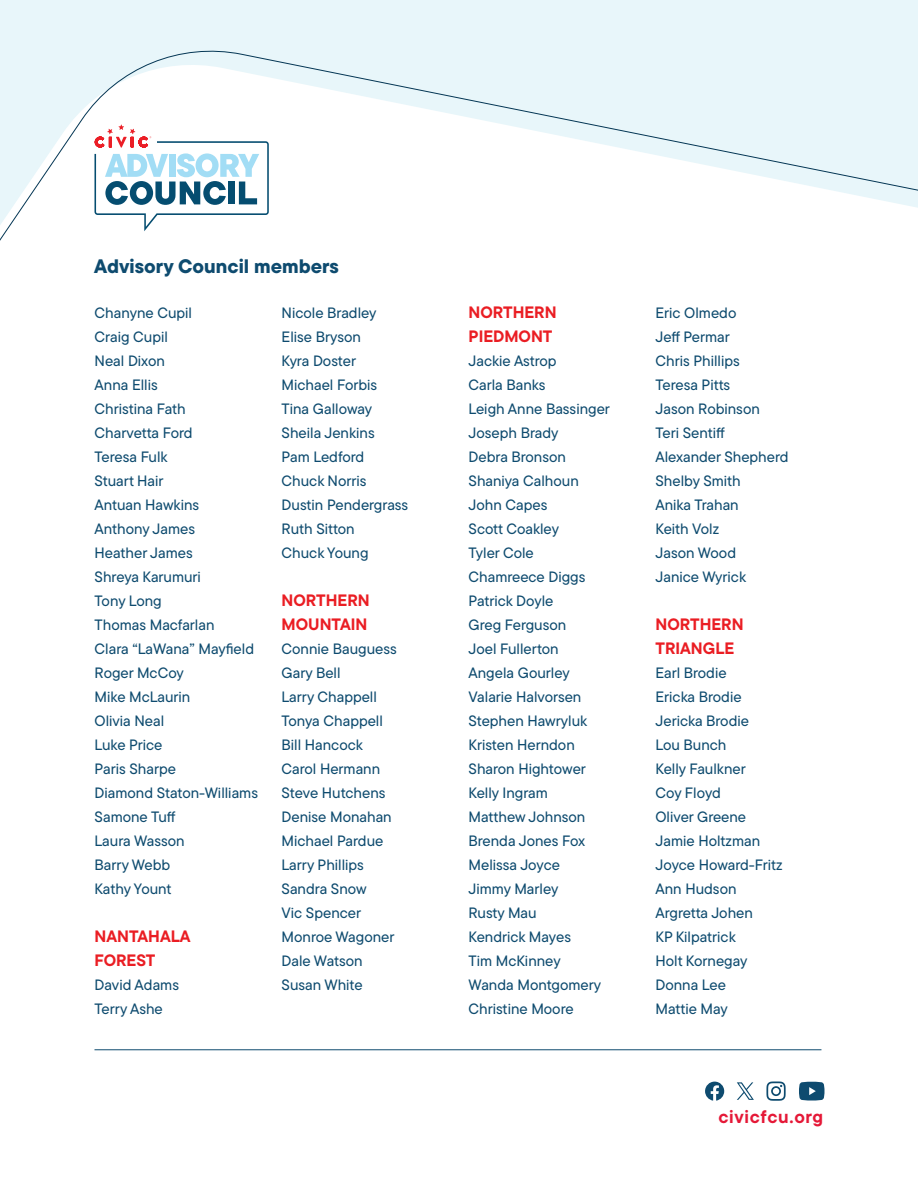
<style>
.page{position:relative;width:918px;height:1188px;background:#fff}
.page>*{position:absolute;margin:0;border:0;box-sizing:border-box;transform-origin:0 0}
.t1{font:800 19.5px "TT Commons Pro";color:#0e4b6f}
.t2{font:700 18px "TT Commons Pro";letter-spacing:.04em;color:#e51837}
.t3{font:700 16.5px/24px "TT Commons Pro";color:#ea1d23}
.t4{font:500 15px/24px "TT Commons Pro";color:#0e4b6f}
</style>
<div class="page">
<hr style="left:94px;top:1049px;width:727px;height:1px;background:#0e4b6f">
<svg style="left:799px;top:1082px;width:25px;height:19px"></svg>
<svg style="left:705px;top:1082px;width:19px;height:19px"></svg>
<svg style="left:766px;top:1081px;width:20px;height:20px"></svg>
<svg style="left:737px;top:1082px;width:17px;height:18px"></svg>
<svg style="left:0;top:0;width:918px;height:241px"></svg>
<h1 class="t1" style="left:94px;top:251px;width:246px">Advisory Council members</h1>
<p class="t4" style="left:95px;top:301px;width:165px">Chanyne Cupil<br>Craig Cupil<br>Neal Dixon<br>Anna Ellis<br>Christina Fath<br>Charvetta Ford<br>Teresa Fulk<br>Stuart Hair<br>Antuan Hawkins<br>Anthony James<br>Heather James<br>Shreya Karumuri<br>Tony Long<br>Thomas Macfarlan<br>Clara “LaWana” Mayfield<br>Roger McCoy<br>Mike McLaurin<br>Olivia Neal<br>Luke Price<br>Paris Sharpe<br>Diamond Staton-Williams<br>Samone Tuff<br>Laura Wasson<br>Barry Webb<br>Kathy Yount</p>
<p class="t3" style="left:95px;top:924px;width:97px">NANTAHALA<br>FOREST</p>
<p class="t4" style="left:95px;top:973px;width:86px">David Adams<br>Terry Ashe</p>
<p class="t4" style="left:282px;top:301px;width:128px">Nicole Bradley<br>Elise Bryson<br>Kyra Doster<br>Michael Forbis<br>Tina Galloway<br>Sheila Jenkins<br>Pam Ledford<br>Chuck Norris<br>Dustin Pendergrass<br>Ruth Sitton<br>Chuck Young</p>
<p class="t3" style="left:282px;top:588px;width:90px">NORTHERN<br>MOUNTAIN</p>
<p class="t4" style="left:282px;top:637px;width:117px">Connie Bauguess<br>Gary Bell<br>Larry Chappell<br>Tonya Chappell<br>Bill Hancock<br>Carol Hermann<br>Steve Hutchens<br>Denise Monahan<br>Michael Pardue<br>Larry Phillips<br>Sandra Snow<br>Vic Spencer<br>Monroe Wagoner<br>Dale Watson<br>Susan White</p>
<p class="t3" style="left:469px;top:300px;width:90px">NORTHERN<br>PIEDMONT</p>
<p class="t4" style="left:469px;top:349px;width:143px">Jackie Astrop<br>Carla Banks<br>Leigh Anne Bassinger<br>Joseph Brady<br>Debra Bronson<br>Shaniya Calhoun<br>John Capes<br>Scott Coakley<br>Tyler Cole<br>Chamreece Diggs<br>Patrick Doyle<br>Greg Ferguson<br>Joel Fullerton<br>Angela Gourley<br>Valarie Halvorsen<br>Stephen Hawryluk<br>Kristen Herndon<br>Sharon Hightower<br>Kelly Ingram<br>Matthew Johnson<br>Brenda Jones Fox<br>Melissa Joyce<br>Jimmy Marley<br>Rusty Mau<br>Kendrick Mayes<br>Tim McKinney<br>Wanda Montgomery<br>Christine Moore</p>
<p class="t4" style="left:656px;top:301px;width:135px">Eric Olmedo<br>Jeff Permar<br>Chris Phillips<br>Teresa Pitts<br>Jason Robinson<br>Teri Sentiff<br>Alexander Shepherd<br>Shelby Smith<br>Anika Trahan<br>Keith Volz<br>Jason Wood<br>Janice Wyrick</p>
<p class="t3" style="left:656px;top:612px;width:90px">NORTHERN<br>TRIANGLE</p>
<p class="t4" style="left:656px;top:661px;width:129px">Earl Brodie<br>Ericka Brodie<br>Jericka Brodie<br>Lou Bunch<br>Kelly Faulkner<br>Coy Floyd<br>Oliver Greene<br>Jamie Holtzman<br>Joyce Howard-Fritz<br>Ann Hudson<br>Argretta Johen<br>KP Kilpatrick<br>Holt Kornegay<br>Donna Lee<br>Mattie May</p>
<p class="t2" style="left:718px;top:1103px;width:106px">civicfcu.org</p>
</div>
